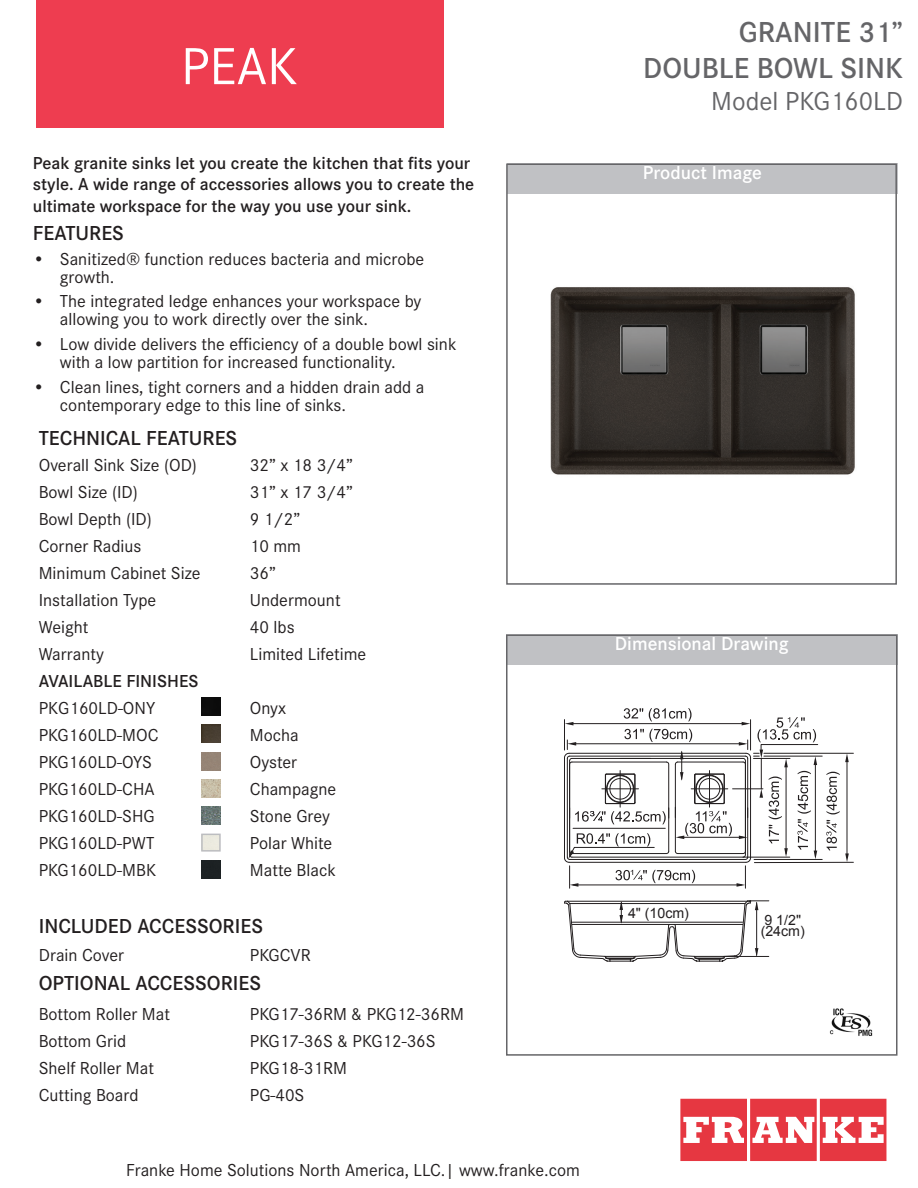
<style>
.page{position:relative;width:918px;height:1188px;background:#fff}
.page>*{position:absolute;margin:0;border:0;box-sizing:border-box;transform-origin:0 0}
.t1{font:54px "Corporate S";color:#fff}
.t2{font:600 30px "Corporate S";color:#656568}
.t3{font:27px "Corporate S";color:#656568}
.t4{font:600 21px "Corporate S";color:#231f20}
.t5{font:600 19.5px "Corporate S";color:#fff}
.t6{font:18px/18px "Corporate S";color:#231f20}
.t7{font:600 18px/21.6px "Corporate S";color:#231f20}
.t8{font:14.25px/11.7px "Arial";color:#231f20}
</style>
<div class="page">
<svg style="left:680px;top:1099px;width:206px;height:62px"></svg>
<div style="left:506px;top:634px;width:392px;height:31px;background:#c0c1c4"></div>
<div style="left:506px;top:634px;width:392px;height:422px;border:2px solid #656568"></div>
<div style="left:507px;top:164px;width:391px;height:30px;background:#c0c1c4"></div>
<div style="left:506px;top:164px;width:391px;height:421px;border:2px solid #656568"></div>
<div style="left:37px;top:0;width:407px;height:127px;background:#ee3d50"></div>
<svg style="left:564px;top:901px;width:205px;height:61px"></svg>
<hr style="left:756px;top:903px;width:1px;height:52px;background:#231f20">
<svg style="left:564px;top:708px;width:290px;height:180px"></svg>
<img style="left:550px;top:287px;width:305px;height:188px">
<img style="left:829px;top:1008px;width:44px;height:28px">
<img style="left:201px;top:698px;width:20px;height:18px">
<img style="left:201px;top:861px;width:20px;height:18px">
<div style="left:201px;top:834px;width:20px;height:18px;border:2px solid #bcbdc0"></div>
<img style="left:201px;top:779px;width:20px;height:18px">
<img style="left:201px;top:806px;width:20px;height:18px">
<img style="left:201px;top:725px;width:20px;height:18px">
<p class="t1" style="left:181px;top:27px;width:118px">PEAK</p>
<p class="t7" style="left:33px;top:151px;width:443px">Peak granite sinks let you create the kitchen that fits your style. A wide range of accessories allows you to create the ultimate workspace for the way you use your sink.</p>
<p class="t4" style="left:33px;top:217px;width:93px">FEATURES</p>
<p class="t6" style="left:60px;top:248px;width:366px;text-indent:-27px">• Sanitized® function reduces bacteria and microbe growth.</p>
<p class="t6" style="left:60px;top:291px;width:363px;text-indent:-27px">• The integrated ledge enhances your workspace by allowing you to work directly over the sink.</p>
<p class="t6" style="left:60px;top:334px;width:398px;text-indent:-27px">• Low divide delivers the efficiency of a double bowl sink with a low partition for increased functionality.</p>
<p class="t6" style="left:60px;top:377px;width:366px;text-indent:-27px">• Clean lines, tight corners and a hidden drain add a contemporary edge to this line of sinks.</p>
<p class="t4" style="left:39px;top:422px;width:200px">TECHNICAL FEATURES</p>
<p class="t6" style="left:39px;top:455px;width:160px">Overall Sink Size (OD)</p>
<p class="t6" style="left:250px;top:455px;width:105px">32” x 18 3/4”</p>
<p class="t6" style="left:39px;top:482px;width:101px">Bowl Size (ID)</p>
<p class="t6" style="left:250px;top:482px;width:105px">31” x 17 3/4”</p>
<p class="t6" style="left:39px;top:509px;width:115px">Bowl Depth (ID)</p>
<p class="t6" style="left:250px;top:509px;width:52px">9 1/2”</p>
<p class="t6" style="left:39px;top:536px;width:104px">Corner Radius</p>
<p class="t6" style="left:250px;top:536px;width:53px">10 mm</p>
<p class="t6" style="left:39px;top:563px;width:163px">Minimum Cabinet Size</p>
<p class="t6" style="left:250px;top:563px;width:28px">36”</p>
<p class="t6" style="left:39px;top:590px;width:119px">Installation Type</p>
<p class="t6" style="left:250px;top:590px;width:92px">Undermount</p>
<p class="t6" style="left:39px;top:617px;width:51px">Weight</p>
<p class="t6" style="left:250px;top:617px;width:46px">40 lbs</p>
<p class="t6" style="left:39px;top:644px;width:67px">Warranty</p>
<p class="t6" style="left:250px;top:644px;width:118px">Limited Lifetime</p>
<p class="t7" style="left:39px;top:669px;width:161px">AVAILABLE FINISHES</p>
<p class="t6" style="left:39px;top:698px;width:118px">PKG160LD-ONY</p>
<p class="t6" style="left:250px;top:698px;width:38px">Onyx</p>
<p class="t6" style="left:39px;top:725px;width:121px">PKG160LD-MOC</p>
<p class="t6" style="left:250px;top:725px;width:50px">Mocha</p>
<p class="t6" style="left:39px;top:752px;width:115px">PKG160LD-OYS</p>
<p class="t6" style="left:250px;top:752px;width:49px">Oyster</p>
<p class="t6" style="left:39px;top:779px;width:117px">PKG160LD-CHA</p>
<p class="t6" style="left:250px;top:779px;width:88px">Champagne</p>
<p class="t6" style="left:39px;top:806px;width:117px">PKG160LD-SHG</p>
<p class="t6" style="left:250px;top:806px;width:82px">Stone Grey</p>
<p class="t6" style="left:39px;top:833px;width:117px">PKG160LD-PWT</p>
<p class="t6" style="left:250px;top:833px;width:84px">Polar White</p>
<p class="t6" style="left:39px;top:860px;width:119px">PKG160LD-MBK</p>
<p class="t6" style="left:250px;top:860px;width:88px">Matte Black</p>
<p class="t4" style="left:39px;top:911px;width:226px">INCLUDED ACCESSORIES</p>
<p class="t6" style="left:39px;top:945px;width:87px">Drain Cover</p>
<p class="t6" style="left:250px;top:945px;width:62px">PKGCVR</p>
<p class="t4" style="left:39px;top:968px;width:224px">OPTIONAL ACCESSORIES</p>
<p class="t6" style="left:39px;top:1003px;width:133px">Bottom Roller Mat</p>
<p class="t6" style="left:250px;top:1003px;width:216px">PKG17-36RM &amp; PKG12-36RM</p>
<p class="t6" style="left:39px;top:1030px;width:89px">Bottom Grid</p>
<p class="t6" style="left:250px;top:1030px;width:187px">PKG17-36S &amp; PKG12-36S</p>
<p class="t6" style="left:39px;top:1057px;width:117px">Shelf Roller Mat</p>
<p class="t6" style="left:250px;top:1057px;width:99px">PKG18-31RM</p>
<p class="t6" style="left:39px;top:1084px;width:101px">Cutting Board</p>
<p class="t6" style="left:250px;top:1084px;width:56px">PG-40S</p>
<p class="t6" style="left:126px;top:1159px;width:455px">Franke Home Solutions North America, LLC.| www.franke.com</p>
<p class="t2" style="left:739px;top:9px;width:166px">GRANITE 31”</p>
<p class="t2" style="left:643px;top:45px;width:261px">DOUBLE BOWL SINK</p>
<p class="t3" style="left:711px;top:81px;width:193px">Model PKG160LD</p>
<p class="t5" style="left:643px;top:158px;width:121px">Product Image</p>
<p class="t5" style="left:615px;top:629px;width:175px">Dimensional Drawing</p>
<p class="t8" style="left:628px;top:907px;width:63px">4" (10cm)</p>
<p class="t8" style="left:761px;top:914px;width:46px">9 1/2" (24cm)</p>
</div>
